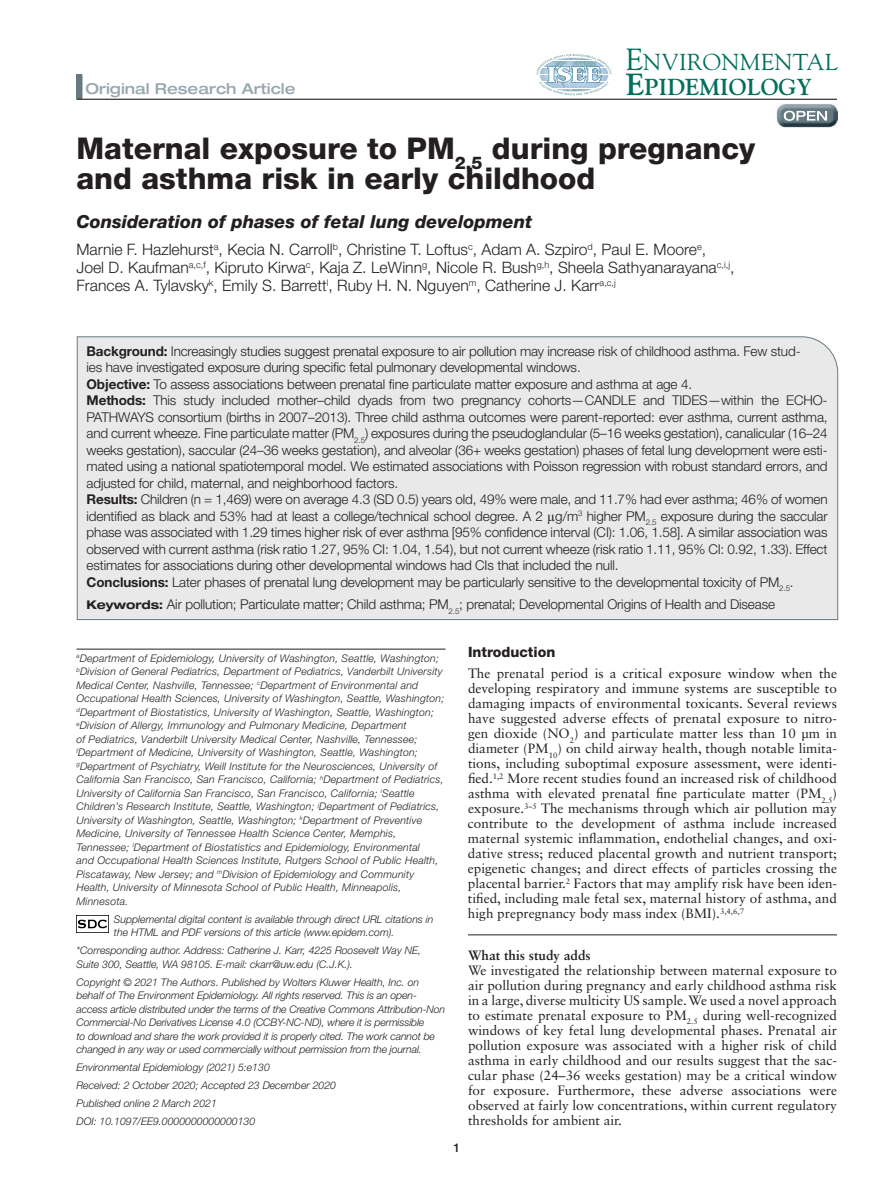
<style>
.page{position:relative;width:891px;height:1188px;background:#fff}
.page>*{position:absolute;margin:0;border:0;box-sizing:border-box;transform-origin:0 0}
.t1{font:800 30px/30px "Helvetica Neue LT Std";color:#231f20}
.t2{font:22.95px/25.2px "Goudy";letter-spacing:.01em;color:#016f5a}
.t3{font:italic 800 18px "Helvetica Neue LT Std";color:#231f20}
.t4{font:300 15.75px/18px "Helvetica Neue LT Std";color:#231f20}
.t5{font:500 expanded 15px "Helvetica Neue LT Std";color:#98a8ae}
.t6{font:800 14.25px "Helvetica Neue LT Std";color:#231f20}
.t7{font:300 13.5px/16.5px "Helvetica Neue LT Std";letter-spacing:-.01em;color:#231f20}
.t8{font:13.5px/15px "Sabon LT Std";color:#231f20;text-align:justify}
.t9{font:700 13.5px "Sabon LT Std";color:#231f20}
.t10{font:500 12px "Helvetica Neue LT Std";color:#231f20}
.t11{font:italic 300 10.5px/13.5px "Helvetica Neue LT Std";letter-spacing:.02em;color:#231f20}
.t12{font:italic 300 10.5px/13.5px "Helvetica Neue LT Std";letter-spacing:-.01em;color:#231f20}
.t13{font:italic 300 10.5px/18px "Helvetica Neue LT Std";color:#231f20}
.s1{font-size:30.45px}
.s2{font-weight:700;font-size:30.45px}
.s3{font-weight:700}
.s4{font-family:"Gandhari Unicode";font-weight:400}
.s5{font-weight:700;font-stretch:expanded;font-size:12px}
</style>
<div class="page">
<div style="left:76px;top:74px;width:6px;height:25px;background:#677981"></div>
<hr style="left:76px;top:99px;width:761px;height:1px;background:#231f20">
<img style="left:776px;top:104px;width:61px;height:24px">
<svg style="left:784px;top:111px;width:43px;height:10px"></svg>
<svg style="left:536px;top:54px;width:76px;height:42px"></svg>
<hr style="left:468px;top:934px;width:369px;height:1px;background:#231f20">
<hr style="left:76px;top:649px;width:370px;height:1px;background:#231f20">
<div style="left:76px;top:336px;width:762px;height:284px;background:#e9e9e9"></div>
<img style="left:76px;top:915px;width:33px;height:17px">
<p class="t5" style="left:86px;top:80px;width:212px">Original Research Article</p>
<h2 class="t2" style="left:626px;top:49px;width:214px"><span class="s1">E</span>NVIRONMENTAL<br><span class="s2">E</span><span class="s3">PIDEMIOLOGY</span></h2>
<h1 class="t1" style="left:76px;top:134px;width:680px">Maternal exposure to PM<sub>2.5</sub> during pregnancy and asthma risk in early childhood</h1>
<h3 class="t3" style="left:76px;top:211px;width:457px">Consideration of phases of fetal lung development</h3>
<p class="t4" style="left:76px;top:240px;width:659px">Marnie F. Hazlehurst<sup>a</sup>, Kecia N. Carroll<sup>b</sup>, Christine T. Loftus<sup>c</sup>, Adam A. Szpiro<sup>d</sup>, Paul E. Moore<sup>e</sup>,<br>Joel D. Kaufman<sup>a,c,f</sup>, Kipruto Kirwa<sup>c</sup>, Kaja Z. LeWinn<sup>g</sup>, Nicole R. Bush<sup>g,h</sup>, Sheela Sathyanarayana<sup>c,i,j</sup>,<br>Frances A. Tylavsky<sup>k</sup>, Emily S. Barrett<sup>l</sup>, Ruby H. N. Nguyen<sup>m</sup>, Catherine J. Karr<sup>a,c,j</sup></p>
<p class="t7" style="left:87px;top:342px;width:743px"><span class="s3">Background:</span> Increasingly studies suggest prenatal exposure to air pollution may increase risk of childhood asthma. Few stud-<br>ies have investigated exposure during specific fetal pulmonary developmental windows.<br><span class="s3">Objective:</span> To assess associations between prenatal fine particulate matter exposure and asthma at age 4.<br><span class="s3">Methods:</span> This study included mother–child dyads from two pregnancy cohorts—CANDLE and TIDES—within the ECHO-PATHWAYS consortium (births in 2007–2013). Three child asthma outcomes were parent-reported: ever asthma, current asthma, and current wheeze. Fine particulate matter (PM<sub>2.5</sub>) exposures during the pseudoglandular (5–16 weeks gestation), canalicular (16–24 weeks gestation), saccular (24–36 weeks gestation), and alveolar (36+ weeks gestation) phases of fetal lung development were esti&shy;mated using a national spatiotemporal model. We estimated associations with Poisson regression with robust standard errors, and adjusted for child, maternal, and neighborhood factors.<br><span class="s3">Results:</span> Children (n = 1,469) were on average 4.3 (SD 0.5) years old, 49% were male, and 11.7% had ever asthma; 46% of women identified as black and 53% had at least a college/technical school degree. A 2 <span class="s4">μ</span>g/m<sup>3</sup> higher PM<sub>2.5</sub> exposure during the saccular phase was associated with 1.29 times higher risk of ever asthma [95% confidence interval (CI): 1.06, 1.58]. A similar association was observed with current asthma (risk ratio 1.27, 95% CI: 1.04, 1.54), but not current wheeze (risk ratio 1.11, 95% CI: 0.92, 1.33). Effect estimates for associations during other developmental windows had CIs that included the null.<br><span class="s3">Conclusions:</span> Later phases of prenatal lung development may be particularly sensitive to the developmental toxicity of PM<sub>2.5</sub>.</p>
<p class="t7" style="left:87px;top:596px;width:690px"><span class="s5">Keywords:</span> Air pollution; Particulate matter; Child asthma; PM<sub>2.5</sub>; prenatal; Developmental Origins of Health and Disease</p>
<p class="t11" style="left:76px;top:651px;width:369px"><sup>a</sup>Department of Epidemiology, University of Washington, Seattle, Washington; <sup>b</sup>Division of General Pediatrics, Department of Pediatrics, Vanderbilt University Medical Center, Nashville, Tennessee; <sup>c</sup>Department of Environmental and Occupational Health Sciences, University of Washington, Seattle, Washington; <sup>d</sup>Department of Biostatistics, University of Washington, Seattle, Washington; <sup>e</sup>Division of Allergy, Immunology and Pulmonary Medicine, Department<br>of Pediatrics, Vanderbilt University Medical Center, Nashville, Tennessee; <sup>f</sup>Department of Medicine, University of Washington, Seattle, Washington; <sup>g</sup>Department of Psychiatry, Weill Institute for the Neurosciences, University of California San Francisco, San Francisco, California; <sup>h</sup>Department of Pediatrics, University of California San Francisco, San Francisco, California; <sup>i</sup>Seattle Children’s Research Institute, Seattle, Washington; <sup>j</sup>Department of Pediatrics, University of Washington, Seattle, Washington; <sup>k</sup>Department of Preventive Medicine, University of Tennessee Health Science Center, Memphis, Tennessee; <sup>l</sup>Department of Biostatistics and Epidemiology, Environmental<br>and Occupational Health Sciences Institute, Rutgers School of Public Health, Piscataway, New Jersey; and <sup>m</sup>Division of Epidemiology and Community Health, University of Minnesota School of Public Health, Minneapolis, Minnesota.</p>
<p class="t13" style="left:114px;top:912px;width:321px;line-height:13.5px">Supplemental digital content is available through direct URL citations in the HTML and PDF versions of this article (www.epidem.com).</p>
<p class="t13" style="left:77px;top:943px;width:346px;line-height:13.5px">*Corresponding author. Address: Catherine J. Karr, 4225 Roosevelt Way NE,<br>Suite 300, Seattle, WA 98105. E-mail: ckarr@uw.edu (C.J.K.).</p>
<p class="t12" style="left:77px;top:975px;width:370px">Copyright © 2021 The Authors. Published by Wolters Kluwer Health, Inc. on behalf of The Environment Epidemiology. All rights reserved. This is an open&shy;access article distributed under the terms of the Creative Commons Attribution-Non Commercial-No Derivatives License 4.0 (CCBY-NC-ND), where it is permissible<br>to download and share the work provided it is properly cited. The work cannot be changed in any way or used commercially without permission from the journal.</p>
<p class="t13" style="left:77px;top:1058px;width:261px">Environmental Epidemiology (2021) 5:e130<br>Received: 2 October 2020; Accepted 23 December 2020<br>Published online 2 March 2021<br>DOI: 10.1097/EE9.0000000000000130</p>
<p class="t10" style="left:453px;top:1140px;width:8px">1</p>
<p class="t6" style="left:468px;top:644px;width:89px">Introduction</p>
<p class="t8" style="left:468px;top:666px;width:371px">The prenatal period is a critical exposure window when the developing respiratory and immune systems are susceptible to damaging impacts of environmental toxicants. Several reviews have suggested adverse effects of prenatal exposure to nitro&shy;gen dioxide (NO<sub>2</sub>) and particulate matter less than 10 μm in diameter (PM<sub>10</sub>) on child airway health, though notable limita&shy;tions, including suboptimal exposure assessment, were identi&shy;fied.<sup>1,2</sup> More recent studies found an increased risk of childhood asthma with elevated prenatal fine particulate matter (PM<sub>2.5</sub>) exposure.<sup>3–5</sup> The mechanisms through which air pollution may contribute to the development of asthma include increased maternal systemic inflammation, endothelial changes, and oxi&shy;dative stress; reduced placental growth and nutrient transport; epigenetic changes; and direct effects of particles crossing the placental barrier.<sup>2</sup> Factors that may amplify risk have been iden&shy;tified, including male fetal sex, maternal history of asthma, and high prepregnancy body mass index (BMI).<sup>3,4,6,7</sup></p>
<p class="t9" style="left:468px;top:947px;width:124px">What this study adds</p>
<p class="t8" style="left:468px;top:963px;width:371px">We investigated the relationship between maternal exposure to air pollution during pregnancy and early childhood asthma risk in a large, diverse multicity US sample. We used a novel approach to estimate prenatal exposure to PM<sub>2.5</sub> during well-recognized windows of key fetal lung developmental phases. Prenatal air pollution exposure was associated with a higher risk of child asthma in early childhood and our results suggest that the sac&shy;cular phase (24–36 weeks gestation) may be a critical window for exposure. Furthermore, these adverse associations were observed at fairly low concentrations, within current regulatory thresholds for ambient air.</p>
</div>
